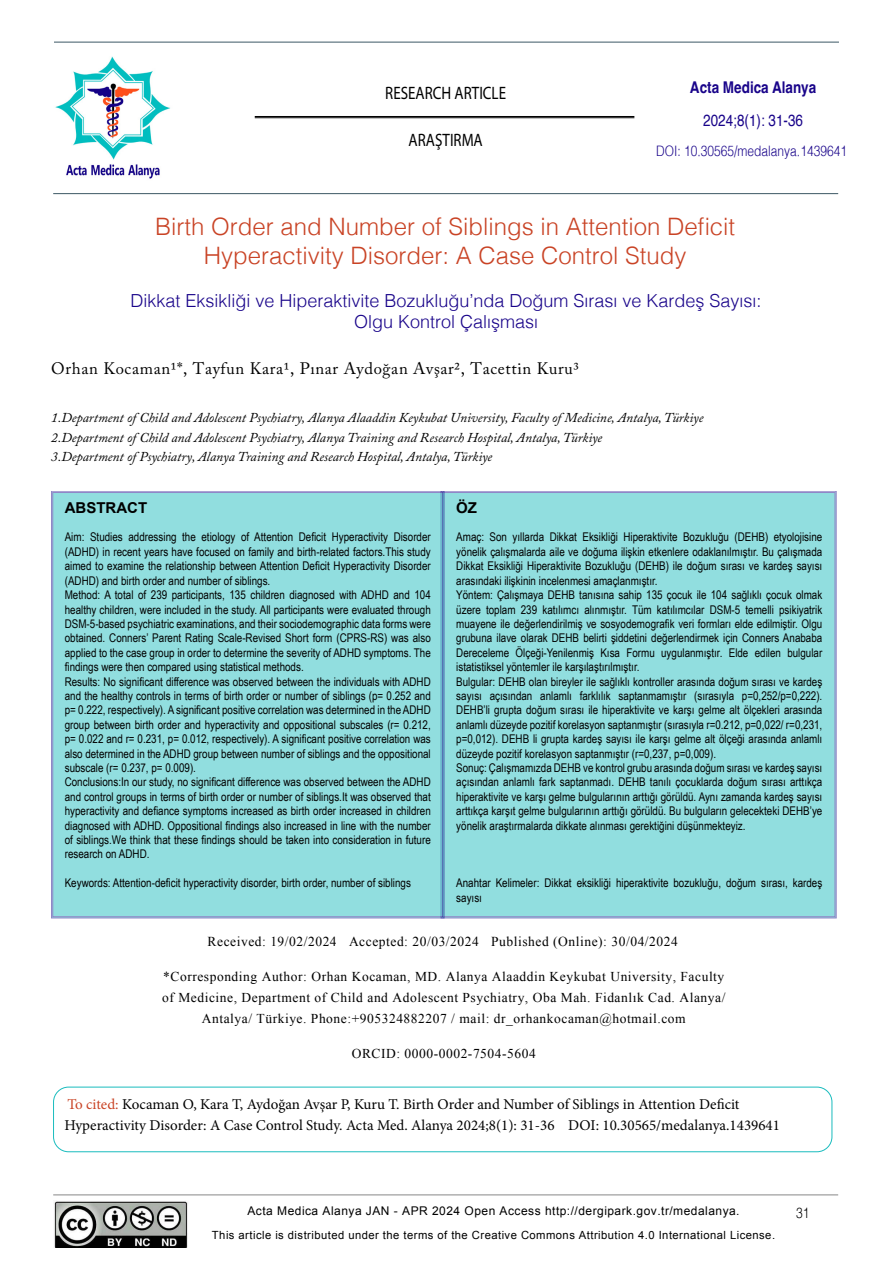
<style>
.page{position:relative;width:893px;height:1263px;background:#fff}
.page>*{position:absolute;margin:0;border:0;box-sizing:border-box;transform-origin:0 0}
.Ana_Başlık_Eng{font:300 24px/28.8px "Helvetica";color:#c94325;text-align:center}
.t1{font:300 18px "Helvetica";color:#19048a}
.t2{font:18px "Myriad Pro";color:#000;scale:.83 1}
.Ana_Metin_Al__ActaMedica{font:16.5px "Adobe Caslon Pro";letter-spacing:.04em;color:#000}
.t3{font:700 16.2px "Helvetica";color:#19048a;scale:.83 1}
.t4{font:16.2px "Helvetica";color:#19048a;scale:.83 1}
.t5{font:15px/21.6px "Minion Pro";color:#000}
.t6{font:700 15px "Arial";color:#000}
.t7{font:300 14.4px "Helv";color:#19048a;scale:.83 1}
.t8{font:300 14.4px "Helv";color:#000;scale:.83 1}
.Ana_Metin_Al__ActaMedica-2{font:13.65px "Times New Roman";letter-spacing:.04em;color:#000}
.Kurumlar{font:italic 13.5px "Adobe Caslon Pro";color:#000}
.Ana_Metin_Al__ActaMedica-3{font:13.5px/21px "Times New Roman";letter-spacing:.04em;color:#000;text-align:center}
.Özet_Metin_Al__ActaMedica{font:12px/14.4px "Arial Narrow";color:#000;text-align:justify}
.t9{font:12px "Arial";letter-spacing:.04em;color:#000}
.t10{font:11.25px "Arial";letter-spacing:.04em;color:#000}
.s1{color:#c94325}
</style>
<div class="page">
<hr style="left:54px;top:42px;width:785px;height:1px;background:#3c5764">
<hr style="left:53px;top:193px;width:785px;height:1px;background:#3c5764">
<hr style="left:53px;top:1194px;width:785px;height:1px;background:#000">
<img style="left:55px;top:56px;width:115px;height:123px">
<hr style="left:255px;top:116px;width:379px;height:1px;background:#000">
<hr style="left:255px;top:117px;width:379px;height:1px;background:#000">
<div style="left:444px;top:491px;width:392px;height:427px;background:#91dedf"></div>
<div style="left:51px;top:491px;width:393px;height:427px;background:#91dedf"></div>
<img style="left:54px;top:1201px;width:134px;height:47px">
<div style="left:53px;top:1087px;width:779px;height:65px;border:1px solid #1abcbe;border-radius:15px"></div>
<h2 class="t2" style="left:385px;top:82px;width:147px">RESEARCH ARTICLE</h2>
<h2 class="t2" style="left:409px;top:129px;width:91px">ARAŞTIRMA</h2>
<p class="t3" style="left:690px;top:78px;width:154px">Acta Medica Alanya</p>
<p class="t4" style="left:703px;top:107px;width:122px">2024;8(1): 31-36</p>
<p class="t7" style="left:656px;top:142px;width:231px">DOI: 10.30565/medalanya.1439641</p>
<p class="Ana_Başlık_Eng" style="left:155px;top:210px;width:582px">Birth Order and Number of Siblings in Attention Deficit<br>Hyperactivity Disorder: A Case Control Study</p>
<p class="t1" style="left:130px;top:285px;width:633px">Dikkat Eksikliği ve Hiperaktivite Bozukluğu’nda Doğum Sırası ve Kardeş Sayısı:</p>
<p class="t1" style="left:354px;top:307px;width:186px">Olgu Kontrol Çalışması</p>
<p class="Ana_Metin_Al__ActaMedica" style="left:51px;top:359px;width:529px">Orhan Kocaman1*, Tayfun Kara1, Pınar Aydoğan Avşar2, Tacettin Kuru3</p>
<p class="Kurumlar" style="left:51px;top:410px;width:654px">1.Department of Child and Adolescent Psychiatry, Alanya Alaaddin Keykubat University, Faculty of Medicine, Antalya, Türkiye</p>
<p class="Kurumlar" style="left:51px;top:429px;width:552px">2.Department of Child and Adolescent Psychiatry, Alanya Training and Research Hospital, Antalya, Türkiye</p>
<p class="Kurumlar" style="left:51px;top:448px;width:443px">3.Department of Psychiatry, Alanya Training and Research Hospital, Antalya, Türkiye</p>
<p class="t6" style="left:65px;top:497px;width:84px">ABSTRACT</p>
<p class="Özet_Metin_Al__ActaMedica" style="left:65px;top:530px;width:368px">Aim: Studies addressing the etiology of Attention Deficit Hyperactivity Disorder (ADHD) in recent years have focused on family and birth-related factors.This study aimed to examine the relationship between Attention Deficit Hyperactivity Disorder (ADHD) and birth order and number of siblings.</p>
<p class="Özet_Metin_Al__ActaMedica" style="left:65px;top:587px;width:368px">Method: A total of 239 participants, 135 children diagnosed with ADHD and 104 healthy children, were included in the study. All participants were evaluated through DSM-5-based psychiatric examinations, and their sociodemographic data forms were obtained. Conners’ Parent Rating Scale-Revised Short form (CPRS-RS) was also applied to the case group in order to determine the severity of ADHD symptoms. The findings were then compared using statistical methods.</p>
<p class="Özet_Metin_Al__ActaMedica" style="left:65px;top:674px;width:368px">Results: No significant difference was observed between the individuals with ADHD and the healthy controls in terms of birth order or number of siblings (p= 0.252 and p= 0.222, respectively). A significant positive correlation was determined in the ADHD group between birth order and hyperactivity and oppositional subscales (r= 0.212, p= 0.022 and r= 0.231, p= 0.012, respectively). A significant positive correlation was also determined in the ADHD group between number of siblings and the oppositional subscale (r= 0.237, p= 0.009).</p>
<p class="Özet_Metin_Al__ActaMedica" style="left:65px;top:774px;width:368px">Conclusions:In our study, no significant difference was observed between the ADHD and control groups in terms of birth order or number of siblings.It was observed that hyperactivity and defiance symptoms increased as birth order increased in children diagnosed with ADHD. Oppositional findings also increased in line with the number of siblings.We think that these findings should be taken into consideration in future research on ADHD.</p>
<p class="Özet_Metin_Al__ActaMedica" style="left:65px;top:875px;width:348px">Keywords: Attention-deficit hyperactivity disorder, birth order, number of siblings</p>
<p class="t6" style="left:456px;top:497px;width:22px">ÖZ</p>
<p class="Özet_Metin_Al__ActaMedica" style="left:456px;top:530px;width:368px">Amaç: Son yıllarda Dikkat Eksikliği Hiperaktivite Bozukluğu (DEHB) etyolojisine yönelik çalışmalarda aile ve doğuma ilişkin etkenlere odaklanılmıştır. Bu çalışmada Dikkat Eksikliği Hiperaktivite Bozukluğu (DEHB) ile doğum sırası ve kardeş sayısı arasındaki ilişkinin incelenmesi amaçlanmıştır.</p>
<p class="Özet_Metin_Al__ActaMedica" style="left:456px;top:587px;width:368px">Yöntem: Çalışmaya DEHB tanısına sahip 135 çocuk ile 104 sağlıklı çocuk olmak üzere toplam 239 katılımcı alınmıştır. Tüm katılımcılar DSM-5 temelli psikiyatrik muayene ile değerlendirilmiş ve sosyodemografik veri formları elde edilmiştir. Olgu grubuna ilave olarak DEHB belirti şiddetini değerlendirmek için Conners Anababa Dereceleme Ölçeği-Yenilenmiş Kısa Formu uygulanmıştır. Elde edilen bulgular istatistiksel yöntemler ile karşılaştırılmıştır.</p>
<p class="Özet_Metin_Al__ActaMedica" style="left:456px;top:674px;width:368px">Bulgular: DEHB olan bireyler ile sağlıklı kontroller arasında doğum sırası ve kardeş sayısı açısından anlamlı farklılık saptanmamıştır (sırasıyla p=0,252/p=0,222).<br>DEHB’li grupta doğum sırası ile hiperaktivite ve karşı gelme alt ölçekleri arasında anlamlı düzeyde pozitif korelasyon saptanmıştır (sırasıyla r=0.212, p=0,022/ r=0,231, p=0,012). DEHB li grupta kardeş sayısı ile karşı gelme alt ölçeği arasında anlamlı düzeyde pozitif korelasyon saptanmıştır (r=0,237, p=0,009).</p>
<p class="Özet_Metin_Al__ActaMedica" style="left:456px;top:760px;width:368px">Sonuç: Çalışmamızda DEHB ve kontrol grubu arasında doğum sırası ve kardeş sayısı açısından anlamlı fark saptanmadı. DEHB tanılı çocuklarda doğum sırası arttıkça hiperaktivite ve karşı gelme bulgularının arttığı görüldü. Aynı zamanda kardeş sayısı arttıkça karşıt gelme bulgularının arttığı görüldü. Bu bulguların gelecekteki DEHB’ye yönelik araştırmalarda dikkate alınması gerektiğini düşünmekteyiz.</p>
<p class="Özet_Metin_Al__ActaMedica" style="left:456px;top:875px;width:368px">Anahtar Kelimeler: Dikkat eksikliği hiperaktivite bozukluğu, doğum sırası, kardeş sayısı</p>
<p class="Ana_Metin_Al__ActaMedica-2" style="left:208px;top:932px;width:472px">Received: 19/02/2024 Accepted: 20/03/2024 Published (Online): 30/04/2024</p>
<p class="Ana_Metin_Al__ActaMedica-3" style="left:162px;top:966px;width:565px">*Corresponding Author: Orhan Kocaman, MD. Alanya Alaaddin Keykubat University, Faculty of Medicine, Department of Child and Adolescent Psychiatry, Oba Mah. Fidanlık Cad. Alanya/<br>Antalya/ Türkiye. Phone:+905324882207 / mail: dr_orhankocaman@hotmail.com</p>
<p class="Ana_Metin_Al__ActaMedica-3" style="left:352px;top:1043px;width:186px">ORCID: 0000-0002-7504-5604</p>
<p class="t5" style="left:64px;top:1093px;width:717px"><span class="s1">To cited:</span> Kocaman O, Kara T, Aydoğan Avşar P, Kuru T. Birth Order and Number of Siblings in Attention Deficit<br>Hyperactivity Disorder: A Case Control Study. Acta Med. Alanya 2024;8(1): 31-36 DOI: 10.30565/medalanya.1439641</p>
<p class="t9" style="left:247px;top:1203px;width:494px">Acta Medica Alanya JAN - APR 2024 Open Access http://dergipark.gov.tr/medalanya.</p>
<p class="t10" style="left:212px;top:1227px;width:565px">This article is distributed under the terms of the Creative Commons Attribution 4.0 International License.</p>
<p class="t8" style="left:796px;top:1204px;width:18px">31</p>
</div>
